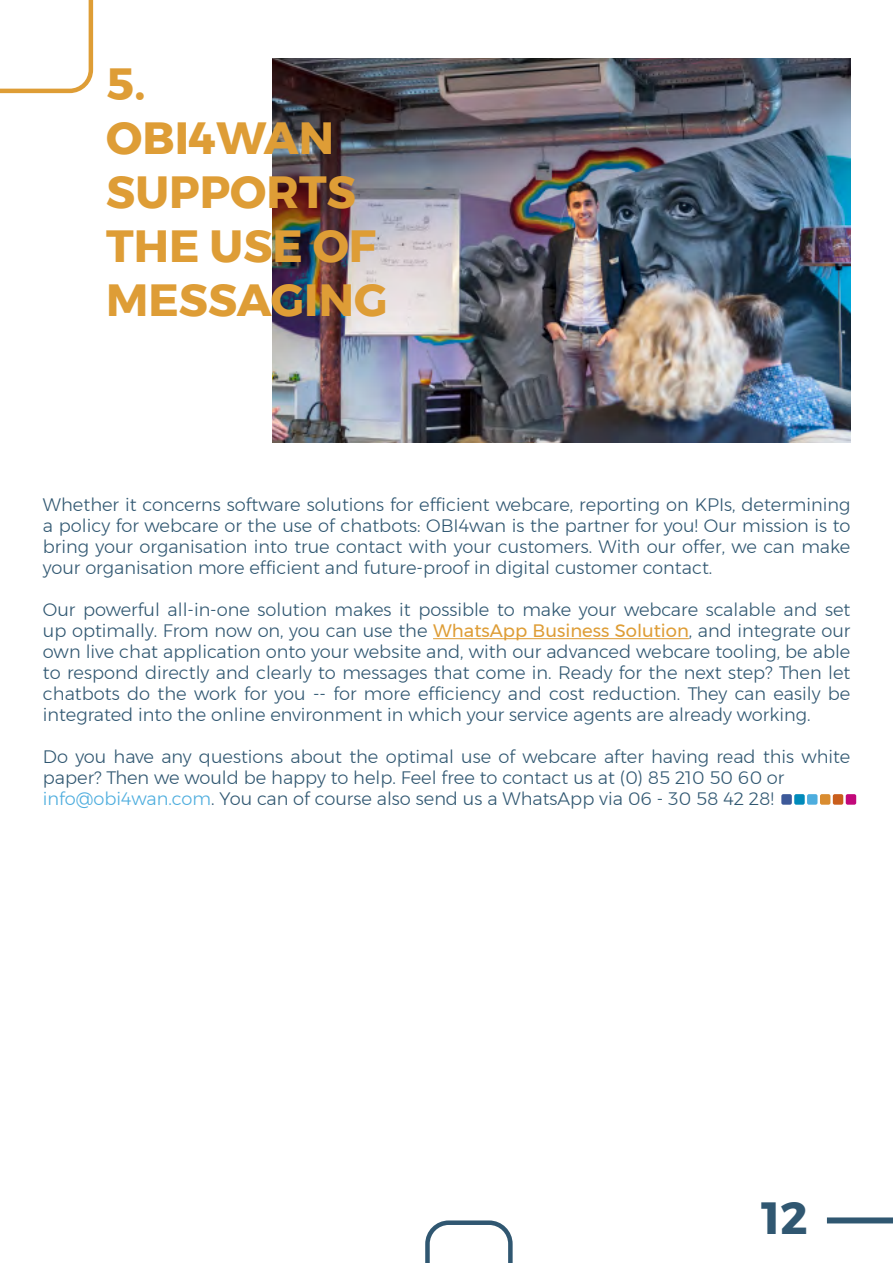
<style>
.page{position:relative;width:893px;height:1263px;background:#fff}
.page>*{position:absolute;margin:0;border:0;box-sizing:border-box;transform-origin:0 0}
.t1{font:700 45px/54px "Montserrat";color:#de9d36}
.t2{font:700 45px "Montserrat";color:#305771}
.t3{font:300 18px/21px "Montserrat";color:#305771;text-align:justify}
.s1{font-weight:400;color:#de9d36}
.s2{color:#4dadde}
</style>
<div class="page">
<img style="left:272px;top:58px;width:578px;height:384px">
<svg style="left:0;top:0;width:93px;height:93px"></svg>
<div style="left:827px;top:1217px;width:66px;height:6px;background:#305771"></div>
<hr style="left:433px;top:638px;width:256px;height:1px;background:#de9d36">
<div style="left:781px;top:794px;width:11px;height:11px;background:#3d5999;border-radius:2px"></div>
<div style="left:794px;top:794px;width:11px;height:11px;background:#008aba;border-radius:2px"></div>
<div style="left:807px;top:794px;width:10px;height:11px;background:#4dadde;border-radius:2px"></div>
<div style="left:820px;top:794px;width:10px;height:11px;background:#d98c30;border-radius:2px"></div>
<div style="left:833px;top:794px;width:10px;height:11px;background:#c95e1c;border-radius:2px"></div>
<div style="left:846px;top:794px;width:10px;height:11px;background:#c2087a;border-radius:2px"></div>
<svg style="left:425px;top:1220px;width:88px;height:43px"></svg>
<h1 class="t1" style="left:106px;top:57px;width:283px">5.<br>OBI4WAN<br>SUPPORTS<br>THE USE OF<br>MESSAGING</h1>
<p class="t3" style="left:43px;top:493px;width:809px">Whether it concerns software solutions for efficient webcare, reporting on KPIs, determining a policy for webcare or the use of chatbots: OBI4wan is the partner for you! Our mission is to bring your organisation into true contact with your customers. With our offer, we can make your organisation more efficient and future-proof in digital customer contact.</p>
<p class="t3" style="left:43px;top:598px;width:809px">Our powerful all-in-one solution makes it possible to make your webcare scalable and set up optimally. From now on, you can use the <span class="s1">WhatsApp Business Solution</span>, and integrate our own live chat application onto your website and, with our advanced webcare tooling, be able to respond directly and clearly to messages that come in. Ready for the next step? Then let chatbots do the work for you -- for more efficiency and cost reduction. They can easily be integrated into the online environment in which your service agents are already working.</p>
<p class="t3" style="left:43px;top:746px;width:809px;text-align:left">Do you have any questions about the optimal use of webcare after having read this white paper? Then we would be happy to help. Feel free to contact us at (0) 85 210 50 60 or <span class="s2">info@obi4wan.com</span>. You can of course also send us a WhatsApp via 06 - 30 58 42 28!</p>
<h1 class="t2" style="left:762px;top:1182px;width:47px">12</h1>
</div>
